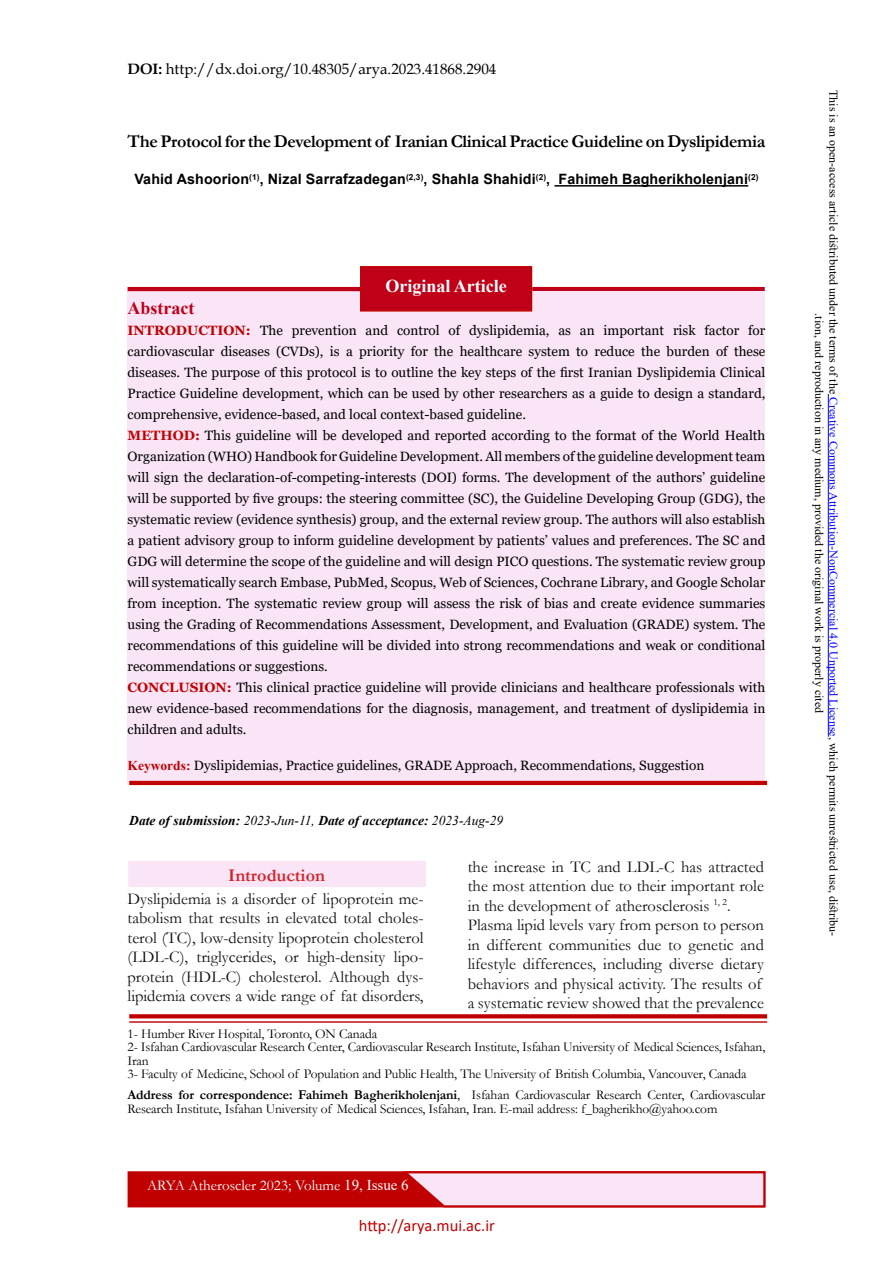
<style>
.page{position:relative;width:893px;height:1263px;background:#fff}
.page>*{position:absolute;margin:0;border:0;box-sizing:border-box;transform-origin:0 0}
.t1{font:700 18px "Garamond";letter-spacing:-.02em;color:#000}
.t2{font:700 18px "Times New Roman";color:#fff}
.t3{font:700 18px "Garamond";color:#d2232a}
.t4{font:700 18px "Times New Roman";color:#c00018}
.t5{font:16.5px/19.5px "Garamond";color:#111;text-align:justify}
.t6{font:16.5px "Calibri";color:#c00000}
.t7{font:15px "Book Antiqua";color:#000}
.t8{font:15px "Garamond";color:#fff}
.t9{font:700 14.25px "Arial";letter-spacing:.01em;color:#000}
.t10{font:13.5px/21px "Georgia";color:#000}
.t11{font:13.5px/13.5px "Garamond";letter-spacing:-.01em;color:#000}
.t12{font:italic 700 13.5px "Times New Roman";color:#000}
.t13{font:12px/14.4px "Times New Roman";color:#000;text-align:center}
.s1{font-weight:700}
.s2{font-weight:700;color:#c00000}
.s3{font-family:"Times New Roman";font-weight:700;color:#c00000}
.s4{font-weight:400}
.s5{font-family:"Times New Roman"}
.s6{color:#00f}
</style>
<div class="page">
<hr style="left:554px;top:185px;width:194px;height:2px;background:#000">
<hr style="left:532px;top:287px;width:233px;height:4px;background:#c00018">
<div style="left:128px;top:291px;width:637px;height:492px;background:#f9e5f6"></div>
<div style="left:360px;top:266px;width:172px;height:46px;background:#c00018;border:1px solid #c00000"></div>
<hr style="left:128px;top:287px;width:232px;height:4px;background:#c00018">
<hr style="left:129px;top:781px;width:638px;height:4px;background:#c00000">
<svg style="left:129px;top:1014px;width:638px;height:4px;background:#c30e0e"></svg>
<hr style="left:129px;top:1021px;width:638px;height:2px;background:#c00000">
<div style="left:128px;top:861px;width:298px;height:26px;background:#f9e5f6"></div>
<hr style="left:828px;top:394px;width:1px;height:343px;background:#00f">
<div style="left:128px;top:1171px;width:637px;height:36px;background:#c00000;border:1px solid #c00000"></div>
<svg style="left:400px;top:1171px;width:366px;height:37px;background:#edb8c5"></svg>
<p class="t7" style="left:128px;top:59px;width:370px"><span class="s1">DOI:</span> http://dx.doi.org/10.48305/arya.2023.41868.2904</p>
<h1 class="t1" style="left:128px;top:129px;width:639px">The Protocol for the Development of Iranian Clinical Practice Guideline on Dyslipidemia</h1>
<p class="t9" style="left:134px;top:169px;width:626px">Vahid Ashoorion<sup>(1)</sup>, Nizal Sarrafzadegan<sup>(2,3)</sup>, Shahla Shahidi<sup>(2)</sup>, Fahimeh Bagherikholenjani<sup>(2)</sup></p>
<h1 class="t2" style="left:385px;top:272px;width:123px">Original Article</h1>
<h1 class="t4" style="left:128px;top:295px;width:68px">Abstract</h1>
<p class="t10" style="left:128px;top:320px;width:639px"><span class="s2">INTRODUCTION:</span> The prevention and control of dyslipidemia, as an important risk factor for cardiovascular diseases (CVDs), is a priority for the healthcare system to reduce the burden of these diseases. The purpose of this protocol is to outline the key steps of the first Iranian Dyslipidemia Clinical Practice Guideline development, which can be used by other researchers as a guide to design a standard, comprehensive, evidence-based, and local context-based guideline.<br><span class="s2">METHOD:</span> This guideline will be developed and reported according to the format of the World Health Organization (WHO) Handbook for Guideline Development. All members of the guideline development team will sign the declaration-of-competing-interests (DOI) forms. The development of the authors’ guideline will be supported by five groups: the steering committee (SC), the Guideline Developing Group (GDG), the systematic review (evidence synthesis) group, and the external review group. The authors will also establish a patient advisory group to inform guideline development by patients’ values and preferences. The SC and GDG will determine the scope of the guideline and will design PICO questions. The systematic review group will systematically search Embase, PubMed, Scopus, Web of Sciences, Cochrane Library, and Google Scholar from inception. The systematic review group will assess the risk of bias and create evidence summaries using the Grading of Recommendations Assessment, Development, and Evaluation (GRADE) system. The recommendations of this guideline will be divided into strong recommendations and weak or conditional recommendations or suggestions.<br><span class="s2">CONCLUSION:</span> This clinical practice guideline will provide clinicians and healthcare professionals with new evidence-based recommendations for the diagnosis, management, and treatment of dyslipidemia in children and adults.</p>
<p class="t10" style="left:128px;top:755px;width:578px"><span class="s3">Keywords:</span> Dyslipidemias, Practice guidelines, GRADE Approach, Recommendations, Suggestion</p>
<p class="t12" style="left:129px;top:811px;width:375px">Date of submission: <span class="s4">2023-Jun-11,</span> Date of acceptance: <span class="s4">2023-Aug-29</span></p>
<h1 class="t3" style="left:228px;top:863px;width:98px">Introduction</h1>
<p class="t5" style="left:128px;top:888px;width:297px">Dyslipidemia is a disorder of lipoprotein me&shy;tabolism that results in elevated total choles&shy;terol (TC), low-density lipoprotein cholesterol (LDL-C), triglycerides, or high-density lipo&shy;protein (HDL-C) cholesterol. Although dys&shy;lipidemia covers a wide range of fat disorders,</p>
<p class="t5" style="left:468px;top:856px;width:298px;text-align:left">the increase in TC and LDL-C has attracted the most attention due to their important role in the development of atherosclerosis <sup>1,</sup> <sup>2</sup>.<br>Plasma lipid levels vary from person to person in different communities due to genetic and lifestyle differences, including diverse dietary behaviors and physical activity. The results of a systematic review showed that the prevalence</p>
<p class="t11" style="left:128px;top:1026px;width:639px">1- Humber River Hospital, Toronto, ON Canada<br>2- Isfahan Cardiovascular Research Center, Cardiovascular Research Institute, Isfahan University of Medical Sciences, Isfahan, Iran<br>3- Faculty of Medicine, School of Population and Public Health, The University of British Columbia, Vancouver, Canada</p>
<p class="t11" style="left:128px;top:1088px;width:639px"><span class="s1">Address for correspondence: Fahimeh Bagherikholenjani</span>, Isfahan Cardiovascular Research Center, Cardiovascular<br>Research Institute, Isfahan University of Medical Sciences, Isfahan, Iran. E-mail address: f_bagherikho@yahoo.com</p>
<p class="t8" style="left:147px;top:1175px;width:263px">ARYA Atheroscler 2023; Volume <span class="s5">19, Issue 6</span></p>
<p class="t6" style="left:359px;top:1214px;width:137px">http://arya.mui.ac.ir</p>
<p class="t13" style="left:841px;top:90px;width:848px;rotate:90deg">This is an open-access article distributed under the terms of the <span class="s6">Creative Commons Attribution-NonCommercial 4.0 Unported License</span>, which permits unrestricted use, distribu-.tion, and reproduction in any medium, provided the original work is properly cited</p>
</div>
